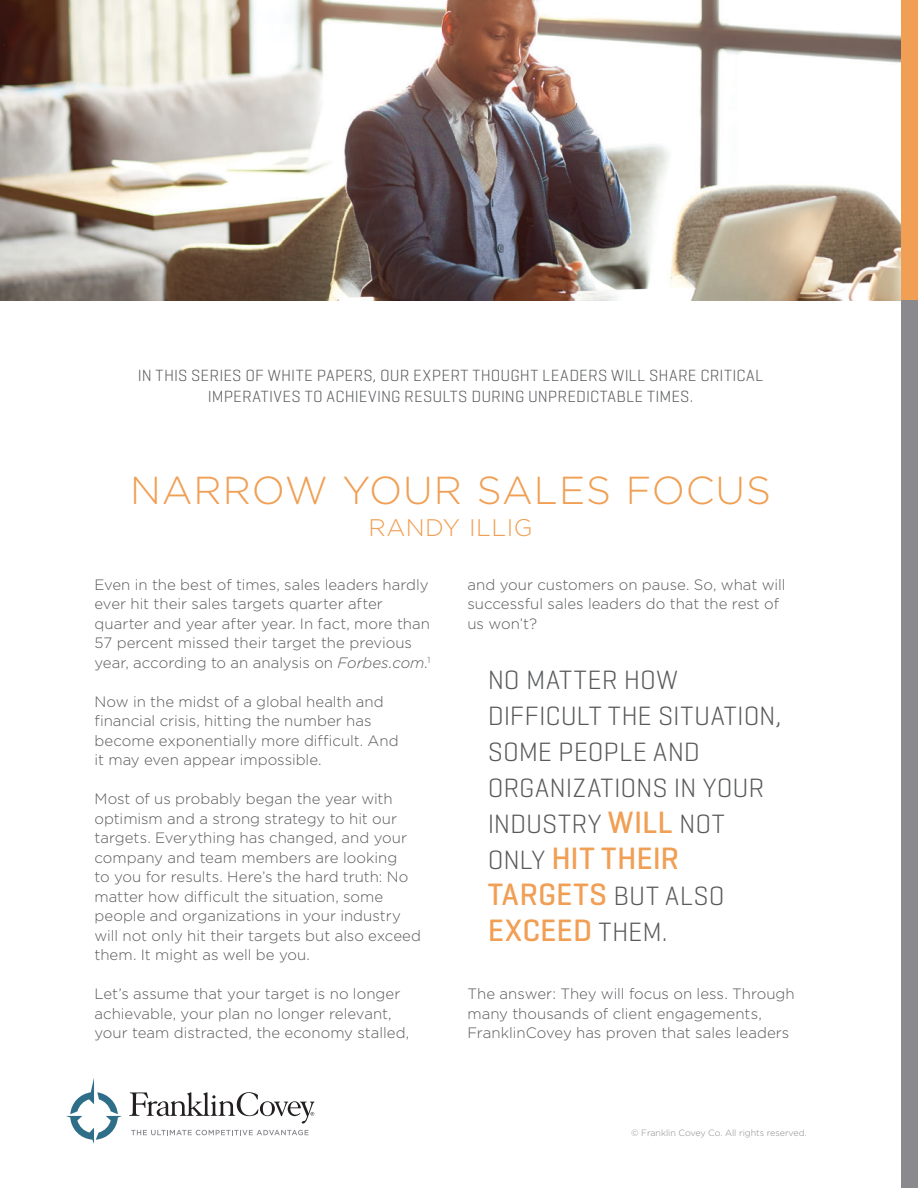
<style>
.page{position:relative;width:918px;height:1188px;background:#fff}
.page>*{position:absolute;margin:0;border:0;box-sizing:border-box;transform-origin:0 0}
.t1{font:300 39px "Gotham";letter-spacing:.025em;color:#f09f54}
.t2{font:500 31.5px/36px "Geogrotesque";letter-spacing:.005em;color:#f09f54}
.t3{font:300 27px/36px "Geogrotesque";color:#58595b}
.t4{font:300 24px "Gotham";letter-spacing:.02em;color:#f09f54}
.t5{font:300 16.5px/21px "Geogrotesque";letter-spacing:.015em;color:#58595b;text-align:center}
.t6{font:300 15px/19.5px "Gotham";color:#58595b}
.t7{font:300 9px "Gotham";letter-spacing:-.005em;color:#8a8a8e}
.s1{font-style:italic}
.s2{font-weight:500;font-size:31.5px;color:#f09f54}
.s3{font-weight:300;font-size:27px;color:#58595b}
</style>
<div class="page">
<img style="left:0;top:0;width:901px;height:300px">
<svg style="left:131px;top:1130px;width:178px;height:5px"></svg>
<svg style="left:129px;top:1092px;width:185px;height:32px"></svg>
<svg style="left:66px;top:1078px;width:56px;height:66px"></svg>
<div style="left:901px;top:294px;width:17px;height:894px;background:#8a8a8e"></div>
<div style="left:901px;top:0;width:17px;height:300px;background:#f09f54"></div>
<p class="t5" style="left:138px;top:364px;width:627px">IN THIS SERIES OF WHITE PAPERS, OUR EXPERT THOUGHT LEADERS WILL SHARE CRITICAL<br>IMPERATIVES TO ACHIEVING RESULTS DURING UNPREDICTABLE TIMES.</p>
<h1 class="t1" style="left:130px;top:466px;width:643px">NARROW YOUR SALES FOCUS</h1>
<h3 class="t4" style="left:369px;top:512px;width:166px">RANDY ILLIG</h3>
<p class="t6" style="left:95px;top:574px;width:337px">Even in the best of times, sales leaders hardly ever hit their sales targets quarter after quarter and year after year. In fact, more than 57 percent missed their target the previous year, according to an analysis on <span class="s1">Forbes.com</span>.<sup>1</sup></p>
<p class="t6" style="left:95px;top:691px;width:306px">Now in the midst of a global health and financial crisis, hitting the number has become exponentially more difficult. And it may even appear impossible.</p>
<p class="t6" style="left:95px;top:789px;width:328px">Most of us probably began the year with optimism and a strong strategy to hit our targets. Everything has changed, and your company and team members are looking<br>to you for results. Here’s the hard truth: No matter how difficult the situation, some people and organizations in your industry will not only hit their targets but also exceed them. It might as well be you.</p>
<p class="t6" style="left:95px;top:984px;width:316px">Let’s assume that your target is no longer achievable, your plan no longer relevant, your team distracted, the economy stalled,</p>
<p class="t6" style="left:467px;top:574px;width:319px">and your customers on pause. So, what will successful sales leaders do that the rest of us won’t?</p>
<h3 class="t3" style="left:488px;top:661px;width:295px">NO MATTER HOW<br>DIFFICULT THE SITUATION,<br>SOME PEOPLE AND<br>ORGANIZATIONS IN YOUR<br>INDUSTRY <span class="s2">WILL</span> NOT</h3>
<h2 class="t2" style="left:488px;top:839px;width:238px"><span class="s3">ONLY</span> HIT THEIR<br>TARGETS <span class="s3">BUT ALSO<br></span>EXCEED <span class="s3">THEM.</span></h2>
<p class="t6" style="left:467px;top:984px;width:329px">The answer: They will focus on less. Through many thousands of client engagements,<br>FranklinCovey has proven that sales leaders</p>
<p class="t7" style="left:631px;top:1127px;width:177px">© Franklin Covey Co. All rights reserved.</p>
</div>
